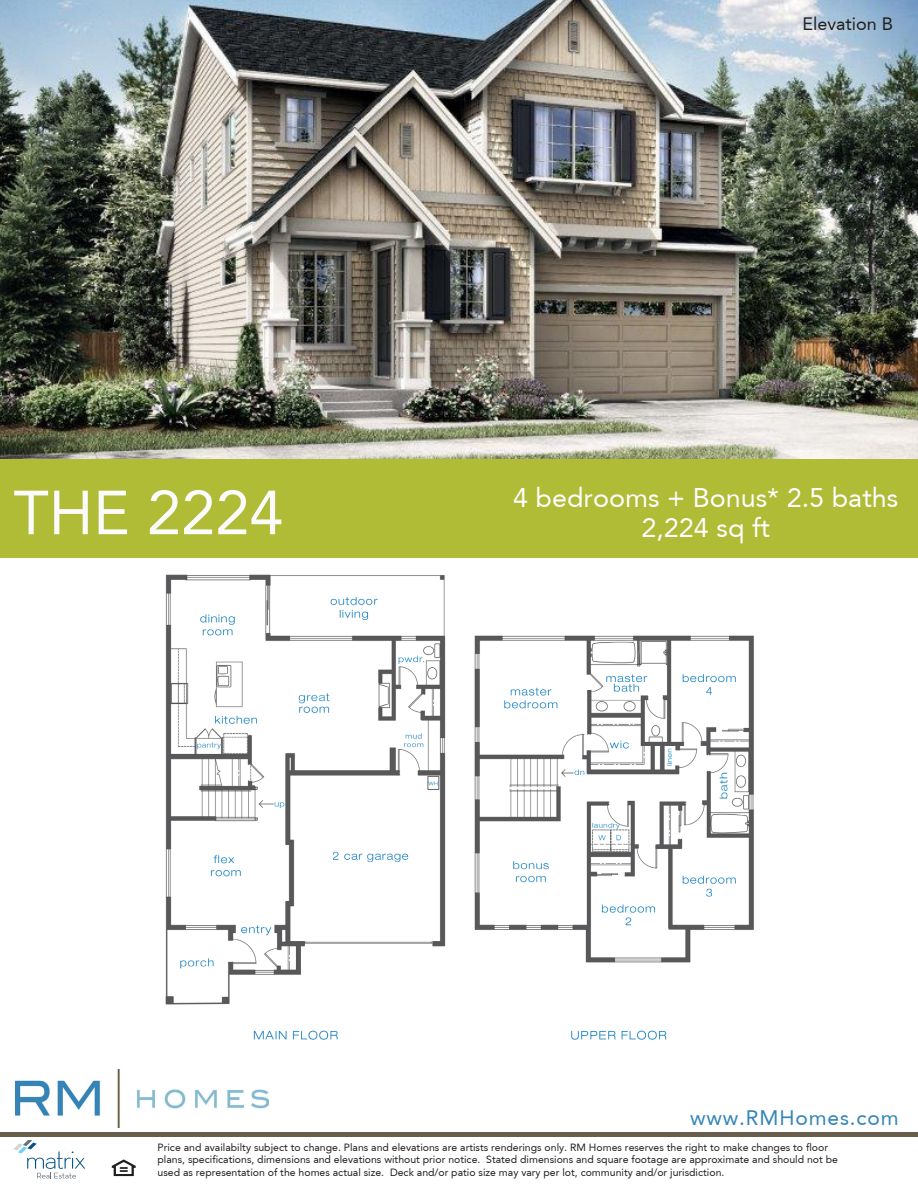
<style>
.page{position:relative;width:918px;height:1188px;background:#fff}
.page>*{position:absolute;margin:0;border:0;box-sizing:border-box;transform-origin:0 0}
.t1{font:61.5px "Avenir";color:#fcfbfc}
.t2{font:27px/30px "Avenir";color:#fdfdfd;text-align:center}
.t3{font:21px "Avenir";letter-spacing:.04em;color:#3385b7}
.t4{font:18px "Avenir";color:#231f20}
.t5{font:10.5px/12.6px "Avenir";color:#231f20}
</style>
<div class="page">
<img style="left:0;top:0;width:918px;height:460px">
<svg style="left:112px;top:1159px;width:24px;height:17px"></svg>
<svg style="left:14px;top:1140px;width:71px;height:39px"></svg>
<div style="left:0;top:1132px;width:918px;height:5px;background:#695e4b"></div>
<img style="left:16px;top:1070px;width:253px;height:58px">
<div style="left:0;top:460px;width:918px;height:98px;background:#b0bb36"></div>
<img style="left:165px;top:574px;width:589px;height:466px">
<h3 class="t4" style="left:802px;top:13px;width:92px">Elevation B</h3>
<h1 class="t1" style="left:14px;top:477px;width:272px">THE 2224</h1>
<h2 class="t2" style="left:513px;top:483px;width:387px">4 bedrooms + Bonus* 2.5 baths<br>2,224 sq ft</h2>
<h3 class="t3" style="left:690px;top:1105px;width:210px">www.RMHomes.com</h3>
<p class="t5" style="left:158px;top:1141px;width:682px">Price and availabilty subject to change. Plans and elevations are artists renderings only. RM Homes reserves the right to make changes to floor plans, specifications, dimensions and elevations without prior notice. Stated dimensions and square footage are approximate and should not be used as representation of the homes actual size. Deck and/or patio size may vary per lot, community and/or jurisdiction.</p>
</div>
